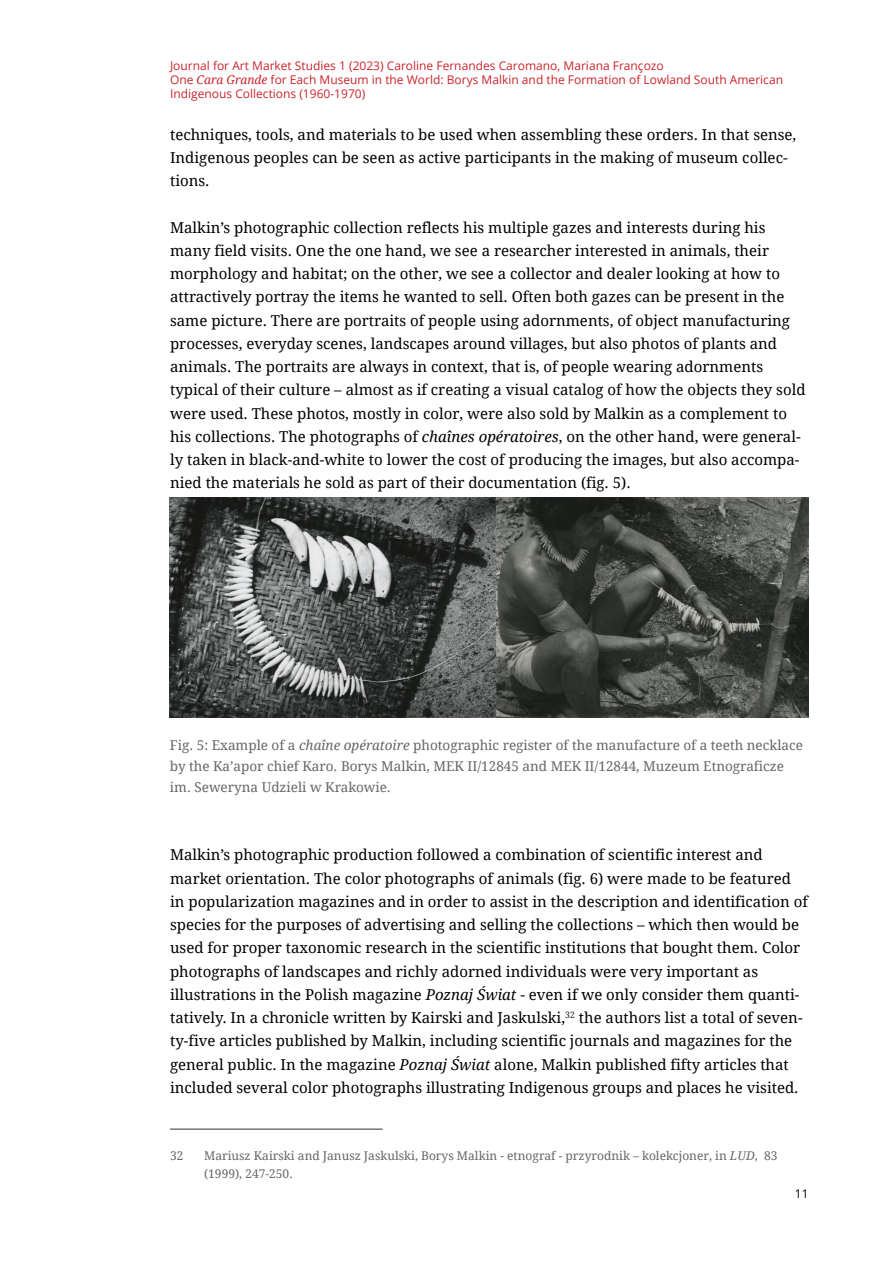
<style>
.page{position:relative;width:893px;height:1263px;background:#fff}
.page>*{position:absolute;margin:0;border:0;box-sizing:border-box;transform-origin:0 0}
.fkm-standard-absatz{font:15px/23.2px "Droid Serif";color:#000}
.fkm-bildunterschrift{font:13.5px/21px "Droid Serif";color:#666}
.t1{font:12px/14.4px "Open Sans";color:#ca252c}
.fkm-fussnoten{font:12px/18px "Droid Serif";color:#666}
.t2{font:12px "Open Sans";color:#000}
.s1{font-family:"Droid Serif";font-style:italic}
.s2{font-style:italic}
</style>
<div class="page">
<hr style="left:170px;top:1128px;width:213px;height:2px;background:#777">
<img style="left:170px;top:498px;width:638px;height:219px">
<p class="t1" style="left:170px;top:58px;width:614px">Journal for Art Market Studies 1 (2023) Caroline Fernandes Caromano, Mariana Françozo<br>One <span class="s1">Cara Grande</span> for Each Museum in the World: Borys Malkin and the Formation of Lowland South American<br>Indigenous Collections (1960-1970)</p>
<p class="fkm-standard-absatz" style="left:170px;top:123px;width:628px">techniques, tools, and materials to be used when assembling these orders. In that sense,<br>Indigenous peoples can be seen as active participants in the making of museum collec&shy;tions.</p>
<p class="fkm-standard-absatz" style="left:170px;top:216px;width:637px">Malkin’s photographic collection reflects his multiple gazes and interests during his many field visits. One the one hand, we see a researcher interested in animals, their morphology and habitat; on the other, we see a collector and dealer looking at how to attractively portray the items he wanted to sell. Often both gazes can be present in the same picture. There are portraits of people using adornments, of object manufacturing processes, everyday scenes, landscapes around villages, but also photos of plants and animals. The portraits are always in context, that is, of people wearing adornments typical of their culture – almost as if creating a visual catalog of how the objects they sold were used. These photos, mostly in color, were also sold by Malkin as a complement to his collections. The photographs of <span class="s2">chaînes opératoires</span>, on the other hand, were general&shy;ly taken in black-and-white to lower the cost of producing the images, but also accompa&shy;nied the materials he sold as part of their documentation (fig. 5).</p>
<p class="fkm-bildunterschrift" style="left:170px;top:735px;width:634px">Fig. 5: Example of a <span class="s2">chaîne opératoire</span> photographic register of the manufacture of a teeth necklace by the Ka’apor chief Karo. Borys Malkin, MEK II/12845 and MEK II/12844, Muzeum Etnograficze im. Seweryna Udzieli w Krakowie.</p>
<p class="fkm-standard-absatz" style="left:170px;top:843px;width:639px">Malkin’s photographic production followed a combination of scientific interest and market orientation. The color photographs of animals (fig. 6) were made to be featured in popularization magazines and in order to assist in the description and identification of species for the purposes of advertising and selling the collections – which then would be used for proper taxonomic research in the scientific institutions that bought them. Color photographs of landscapes and richly adorned individuals were very important as illustrations in the Polish magazine <span class="s2">Poznaj Świat</span> - even if we only consider them quanti&shy;tatively. In a chronicle written by Kairski and Jaskulski,<sup>32</sup> the authors list a total of seven&shy;ty-five articles published by Malkin, including scientific journals and magazines for the general public. In the magazine <span class="s2">Poznaj Świat</span> alone, Malkin published fifty articles that included several color photographs illustrating Indigenous groups and places he visited.</p>
<p class="fkm-fussnoten" style="left:170px;top:1147px;width:15px">32</p>
<p class="fkm-fussnoten" style="left:204px;top:1147px;width:575px">Mariusz Kairski and Janusz Jaskulski, Borys Malkin - etnograf - przyrodnik – kolekcjoner, in <span class="s2">LUD</span>, 83 (1999), 247-250.</p>
<p class="t2" style="left:795px;top:1185px;width:15px">11</p>
</div>
